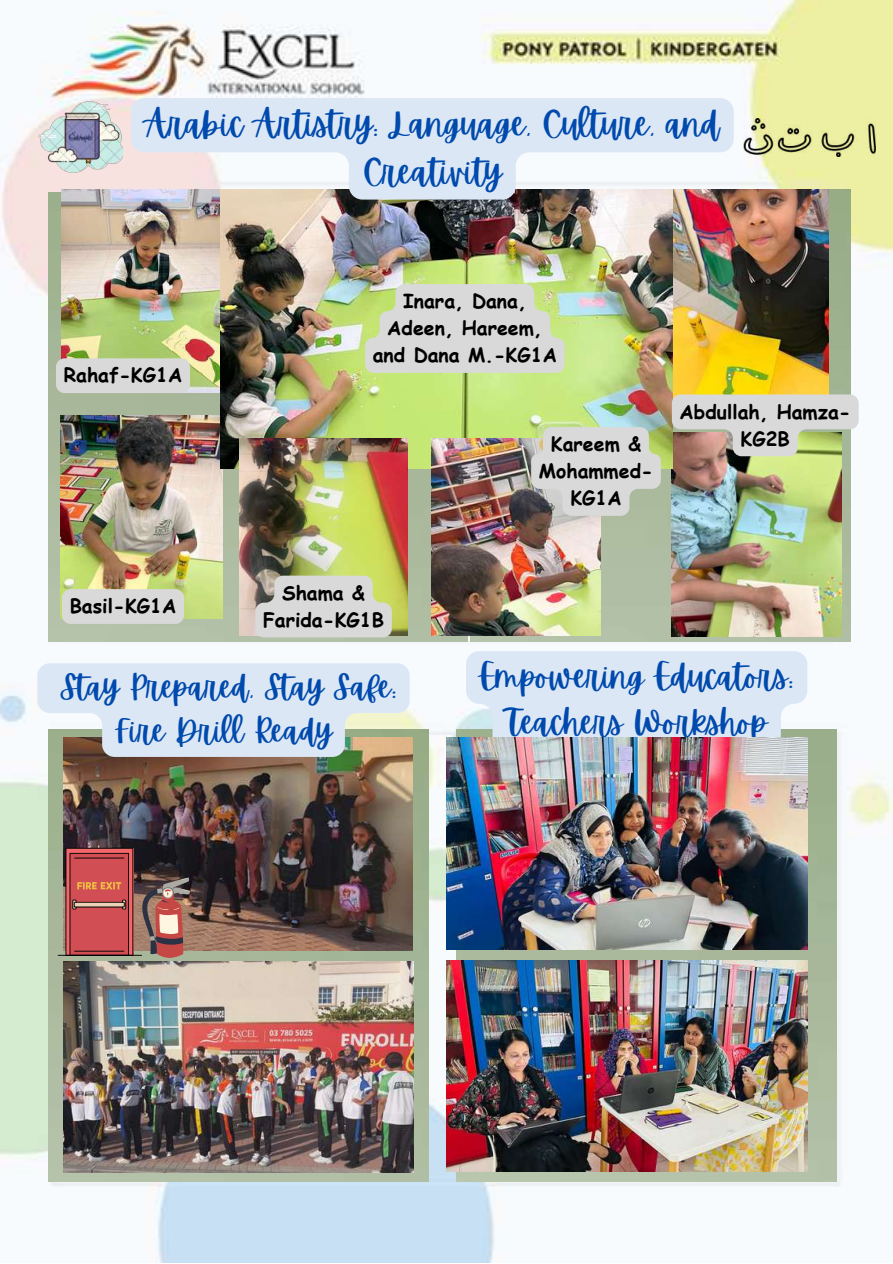
<style>
.page{position:relative;width:893px;height:1264px;background:#fff}
.page>*{position:absolute;margin:0;border:0;box-sizing:border-box;transform-origin:0 0}
.t1{font:34.5px/47.2px "Apricots";color:#004aad;text-align:center}
.t2{font:33.15px/46px "Apricots";color:#004aad;text-align:center}
.t3{font:31.65px/43.8px "Apricots";color:#004aad;text-align:center}
.t4{font:700 19.5px/27px "Comic Sans MS";color:#000;text-align:center}
</style>
<div class="page">
<img style="left:0;top:0;width:892px;height:1262px">
<img style="left:48px;top:729px;width:380px;height:452px">
<img style="left:456px;top:729px;width:380px;height:452px">
<img style="left:471px;top:189px;width:379px;height:452px">
<img style="left:48px;top:192px;width:419px;height:449px">
<img style="left:64px;top:737px;width:349px;height:213px">
<img style="left:64px;top:961px;width:349px;height:211px">
<img style="left:61px;top:189px;width:159px;height:204px">
<img style="left:672px;top:189px;width:156px;height:205px">
<img style="left:671px;top:456px;width:170px;height:180px">
<div style="left:466px;top:651px;width:341px;height:86px;background:#dce7f5"></div>
<img style="left:446px;top:737px;width:361px;height:212px">
<img style="left:446px;top:960px;width:361px;height:211px">
<img style="left:61px;top:415px;width:162px;height:203px">
<hr style="left:58px;top:954px;width:84px;height:1px;background:#000">
<svg style="left:65px;top:847px;width:68px;height:108px;background:#c04f50"></svg>
<svg style="left:142px;top:877px;width:48px;height:81px;background:#9a6f67"></svg>
<img style="left:743px;top:118px;width:132px;height:39px">
<img style="left:38px;top:100px;width:85px;height:75px">
<img style="left:220px;top:199px;width:452px;height:269px">
<img style="left:239px;top:438px;width:169px;height:198px">
<img style="left:431px;top:438px;width:169px;height:198px">
<svg style="left:37px;top:663px;width:372px;height:94px;background:#d7dfe7"></svg>
<div style="left:56px;top:358px;width:134px;height:35px;background:#d9d9d9;border-radius:9px"></div>
<div style="left:62px;top:589px;width:122px;height:35px;background:#d9d9d9;border-radius:9px"></div>
<svg style="left:365px;top:284px;width:199px;height:89px;background:#d5d9cc"></svg>
<svg style="left:671px;top:394px;width:187px;height:62px;background:#ccc9bc"></svg>
<svg style="left:131px;top:98px;width:602px;height:101px;fill:#dce7f5"></svg>
<svg style="left:255px;top:575px;width:137px;height:62px;background:#d2d3c9"></svg>
<svg style="left:531px;top:427px;width:129px;height:89px;background:#cdcfc9"></svg>
<h1 class="t1" style="left:145px;top:101px;width:576px">Arabic Artistry: Language, Culture, and<br>Creativity</h1>
<p class="t4" style="left:64px;top:361px;width:120px">Rahaf-KG1A</p>
<p class="t4" style="left:70px;top:592px;width:108px">Basil-KG1A</p>
<p class="t4" style="left:373px;top:287px;width:186px">Inara, Dana,<br>Adeen, Hareem, and Dana M.-KG1A</p>
<p class="t4" style="left:539px;top:430px;width:115px">Kareem &amp;<br>Mohammed-<br>KG1A</p>
<p class="t4" style="left:679px;top:397px;width:173px">Abdullah, Hamza-<br>KG2B</p>
<p class="t4" style="left:263px;top:578px;width:122px">Shama &amp;<br>Farida-KG1B</p>
<h3 class="t3" style="left:60px;top:665px;width:338px">Stay Prepared, Stay Safe:<br>Fire Drill Ready</h3>
<h2 class="t2" style="left:479px;top:654px;width:316px">Empowering Educators:<br>Teachers Workshop</h2>
</div>
